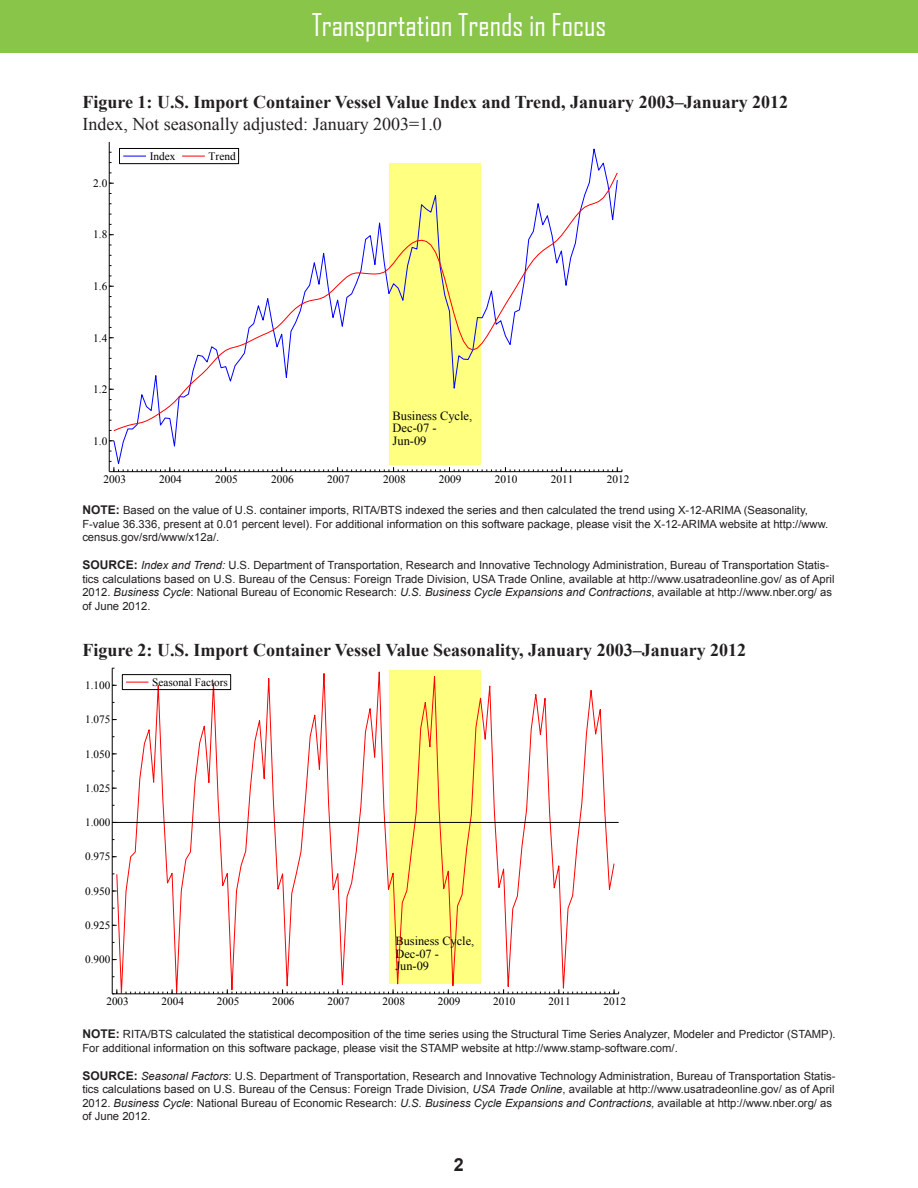
<style>
.page{position:relative;width:918px;height:1188px;background:#fff}
.page>*{position:absolute;margin:0;border:0;box-sizing:border-box;transform-origin:0 0}
.t1{font:30px "Agency FB";color:#fff}
.Figure_and_Table_Tit{font:700 18px "Times New Roman";color:#231f20}
.Figure_and_Table_Tit-2{font:18px "Times New Roman";color:#231f20}
.Figure_and_Table_Tit-3{font:700 18px "Arial";color:#231f20}
.t2{font:12.45px/12.5px "Times New Roman";color:#000}
.t3{font:12.3px/12.3px "Times New Roman";color:#000}
.t4{font:11.4px "Times New Roman";color:#000}
.Notes_and_Sources{font:11.25px/13.5px "Arial";color:#231f20}
.t5{font:11.25px "Times New Roman";color:#000}
.s1{font-weight:700;font-size:12px}
.s2{font-style:italic}
</style>
<div class="page">
<div style="left:0;top:0;width:918px;height:53px;background:#88c548"></div>
<svg style="left:110px;top:461px;width:513px;height:11px"></svg>
<hr style="left:109px;top:142px;width:1px;height:330px;background:#000">
<svg style="left:113px;top:148px;width:505px;height:318px"></svg>
<svg style="left:113px;top:172px;width:505px;height:259px"></svg>
<svg style="left:123px;top:156px;width:23px;height:1px"></svg>
<svg style="left:182px;top:156px;width:23px;height:1px"></svg>
<div style="left:119px;top:148px;width:120px;height:16px;border:1px solid #000"></div>
<hr style="left:112px;top:668px;width:1px;height:326px;background:#000">
<svg style="left:116px;top:670px;width:498px;height:325px"></svg>
<hr style="left:112px;top:822px;width:507px;height:1px;background:#000">
<svg style="left:126px;top:682px;width:22px;height:1px"></svg>
<div style="left:122px;top:674px;width:109px;height:16px;border:1px solid #000"></div>
<p class="t1" style="left:312px;top:7px;width:296px">Transportation Trends in Focus</p>
<p class="Figure_and_Table_Tit" style="left:82px;top:90px;width:707px">Figure 1: U.S. Import Container Vessel Value Index and Trend, January 2003–January 2012</p>
<p class="Figure_and_Table_Tit-2" style="left:82px;top:112px;width:361px">Index, Not seasonally adjusted: January 2003=1.0</p>
<p class="t4" style="left:93px;top:175px;width:16px">2.0</p>
<p class="t4" style="left:93px;top:227px;width:16px">1.8</p>
<p class="t4" style="left:93px;top:279px;width:16px">1.6</p>
<p class="t4" style="left:93px;top:330px;width:16px">1.4</p>
<p class="t4" style="left:93px;top:382px;width:16px">1.2</p>
<p class="t4" style="left:93px;top:433px;width:16px">1.0</p>
<p class="t4" style="left:150px;top:148px;width:27px">Index</p>
<p class="t4" style="left:209px;top:148px;width:29px">Trend</p>
<p class="t2" style="left:393px;top:409px;width:81px">Business Cycle,<br>Dec-07 -<br>Jun-09</p>
<p class="t4" style="left:103px;top:472px;width:24px">2003</p>
<p class="t4" style="left:159px;top:472px;width:24px">2004</p>
<p class="t4" style="left:215px;top:472px;width:24px">2005</p>
<p class="t4" style="left:271px;top:472px;width:24px">2006</p>
<p class="t4" style="left:327px;top:472px;width:24px">2007</p>
<p class="t4" style="left:383px;top:472px;width:24px">2008</p>
<p class="t4" style="left:439px;top:472px;width:24px">2009</p>
<p class="t4" style="left:495px;top:472px;width:24px">2010</p>
<p class="t4" style="left:551px;top:472px;width:24px">2011</p>
<p class="t4" style="left:607px;top:472px;width:24px">2012</p>
<p class="Notes_and_Sources" style="left:82px;top:504px;width:748px"><span class="s1">NOTE:</span> Based on the value of U.S. container imports, RITA/BTS indexed the series and then calculated the trend using X-12-ARIMA (Seasonality,<br>F-value 36.336, present at 0.01 percent level). For additional information on this software package, please visit the X-12-ARIMA website at http://www. census.gov/srd/www/x12a/.</p>
<p class="Notes_and_Sources" style="left:82px;top:559px;width:754px"><span class="s1">SOURCE:</span> <span class="s2">Index and Trend:</span> U.S. Department of Transportation, Research and Innovative Technology Administration, Bureau of Transportation Statis&shy;tics calculations based on U.S. Bureau of the Census: Foreign Trade Division, USA Trade Online, available at http://www.usatradeonline.gov/ as of April 2012. <span class="s2">Business Cycle</span>: National Bureau of Economic Research: <span class="s2">U.S. Business Cycle Expansions and Contractions</span>, available at http://www.nber.org/ as of June 2012.</p>
<p class="Figure_and_Table_Tit" style="left:82px;top:638px;width:665px">Figure 2: U.S. Import Container Vessel Value Seasonality, January 2003–January 2012</p>
<p class="t5" style="left:85px;top:678px;width:27px">1.100</p>
<p class="t5" style="left:85px;top:712px;width:27px">1.075</p>
<p class="t5" style="left:85px;top:746px;width:27px">1.050</p>
<p class="t5" style="left:85px;top:781px;width:27px">1.025</p>
<p class="t5" style="left:85px;top:815px;width:27px">1.000</p>
<p class="t5" style="left:85px;top:849px;width:27px">0.975</p>
<p class="t5" style="left:85px;top:883px;width:27px">0.950</p>
<p class="t5" style="left:85px;top:918px;width:27px">0.925</p>
<p class="t5" style="left:85px;top:952px;width:27px">0.900</p>
<p class="t5" style="left:152px;top:675px;width:77px">Seasonal Factors</p>
<p class="t3" style="left:396px;top:935px;width:80px">Business Cycle,<br>Dec-07 -<br>Jun-09</p>
<p class="t5" style="left:106px;top:994px;width:24px">2003</p>
<p class="t5" style="left:162px;top:994px;width:24px">2004</p>
<p class="t5" style="left:217px;top:994px;width:24px">2005</p>
<p class="t5" style="left:272px;top:994px;width:24px">2006</p>
<p class="t5" style="left:327px;top:994px;width:24px">2007</p>
<p class="t5" style="left:383px;top:994px;width:24px">2008</p>
<p class="t5" style="left:438px;top:994px;width:24px">2009</p>
<p class="t5" style="left:493px;top:994px;width:24px">2010</p>
<p class="t5" style="left:548px;top:994px;width:24px">2011</p>
<p class="t5" style="left:604px;top:994px;width:24px">2012</p>
<p class="Notes_and_Sources" style="left:82px;top:1028px;width:755px"><span class="s1">NOTE:</span> RITA/BTS calculated the statistical decomposition of the time series using the Structural Time Series Analyzer, Modeler and Predictor (STAMP).<br>For additional information on this software package, please visit the STAMP website at http://www.stamp-software.com/.</p>
<p class="Notes_and_Sources" style="left:82px;top:1069px;width:755px"><span class="s1">SOURCE:</span> <span class="s2">Seasonal Factors</span>: U.S. Department of Transportation, Research and Innovative Technology Administration, Bureau of Transportation Statis&shy;tics calculations based on U.S. Bureau of the Census: Foreign Trade Division, <span class="s2">USA Trade Online</span>, available at http://www.usatradeonline.gov/ as of April 2012. <span class="s2">Business Cycle</span>: National Bureau of Economic Research: <span class="s2">U.S. Business Cycle Expansions and Contractions,</span> available at http://www.nber.org/ as of June 2012.</p>
<p class="Figure_and_Table_Tit-3" style="left:454px;top:1153px;width:12px">2</p>
</div>
